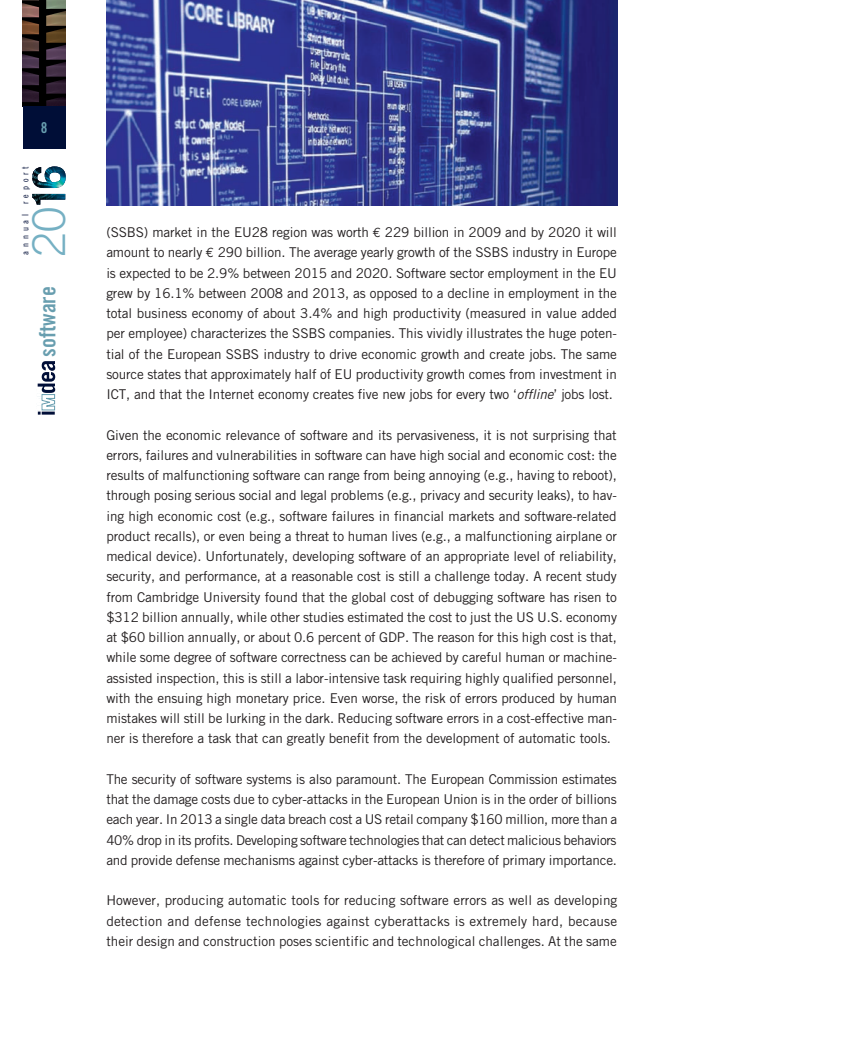
<style>
.page{position:relative;width:851px;height:1063px;background:#fff}
.page>*{position:absolute;margin:0;border:0;box-sizing:border-box;transform-origin:0 0}
.t1{font:300 45.15px "Trade Gothic";color:#75b0c3}
.t2{font:22.35px "Trade Gothic Bold Cond Twenty";color:#689eaf}
.t3{font:15px "Trade Gothic Bold Cond Twenty";color:#689eaf}
.t4{font:13.5px/20.2px "Trade Gothic";letter-spacing:-.01em;color:#231f20;text-align:justify}
.t5{font:9px "Trade Gothic Cond Eighteen";letter-spacing:.43em;color:#000e37}
.s1{font-family:"Euro Mono"}
.s2{font-style:italic}
</style>
<div class="page">
<img style="left:23px;top:0;width:42px;height:106px">
<div style="left:23px;top:106px;width:42px;height:43px;background:#000e37"></div>
<svg style="left:37px;top:361px;width:18px;height:54px"></svg>
<img style="left:32px;top:166px;width:34px;height:39px">
<img style="left:106px;top:0;width:511px;height:205px">
<p class="t3" style="left:41px;top:119px;width:8px">8</p>
<p class="t5" style="left:20px;top:255px;width:90px;rotate:-90deg">annual report</p>
<h1 class="t1" style="left:22px;top:257px;width:52px;rotate:-90deg">20</h1>
<h2 class="t2" style="left:34px;top:357px;width:72px;rotate:-90deg">software</h2>
<p class="t4" style="left:106px;top:222px;width:512px">(SSBS) market in the EU28 region was worth <span class="s1">€</span> 229 billion in 2009 and by 2020 it will amount to nearly <span class="s1">€</span> 290 billion. The average yearly growth of the SSBS industry in Europe is expected to be 2.9% between 2015 and 2020. Software sector employment in the EU grew by 16.1% between 2008 and 2013, as opposed to a decline in employment in the total business economy of about 3.4% and high productivity (measured in value added per employee) characterizes the SSBS companies. This vividly illustrates the huge poten&shy;tial of the European SSBS industry to drive economic growth and create jobs. The same source states that approximately half of EU productivity growth comes from investment in ICT, and that the Internet economy creates five new jobs for every two ‘<span class="s2">offline</span>’ jobs lost.</p>
<p class="t4" style="left:106px;top:425px;width:512px">Given the economic relevance of software and its pervasiveness, it is not surprising that errors, failures and vulnerabilities in software can have high social and economic cost: the results of malfunctioning software can range from being annoying (e.g., having to reboot), through posing serious social and legal problems (e.g., privacy and security leaks), to hav&shy;ing high economic cost (e.g., software failures in financial markets and software-related product recalls), or even being a threat to human lives (e.g., a malfunctioning airplane or medical device). Unfortunately, developing software of an appropriate level of reliability, security, and performance, at a reasonable cost is still a challenge today. A recent study from Cambridge University found that the global cost of debugging software has risen to $312 billion annually, while other studies estimated the cost to just the US U.S. economy at $60 billion annually, or about 0.6 percent of GDP. The reason for this high cost is that, while some degree of software correctness can be achieved by careful human or machine&shy;assisted inspection, this is still a labor-intensive task requiring highly qualified personnel, with the ensuing high monetary price. Even worse, the risk of errors produced by human mistakes will still be lurking in the dark. Reducing software errors in a cost-effective man&shy;ner is therefore a task that can greatly benefit from the development of automatic tools.</p>
<p class="t4" style="left:106px;top:769px;width:512px">The security of software systems is also paramount. The European Commission estimates that the damage costs due to cyber-attacks in the European Union is in the order of billions each year. In 2013 a single data breach cost a US retail company $160 million, more than a 40% drop in its profits. Developing software technologies that can detect malicious behaviors and provide defense mechanisms against cyber-attacks is therefore of primary importance.</p>
<p class="t4" style="left:106px;top:890px;width:512px">However, producing automatic tools for reducing software errors as well as developing detection and defense technologies against cyberattacks is extremely hard, because their design and construction poses scientific and technological challenges. At the same</p>
</div>
